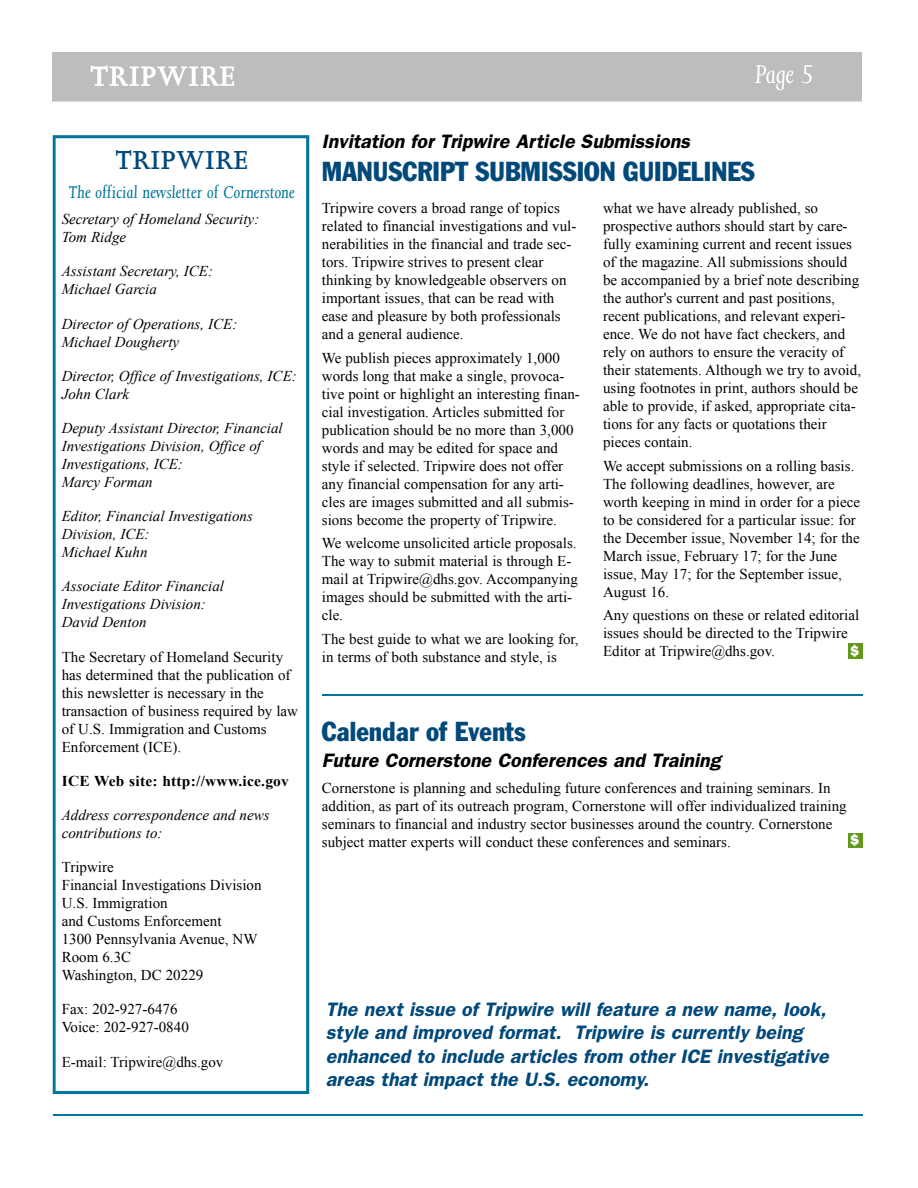
<style>
.page{position:relative;width:918px;height:1188px;background:#fff}
.page>*{position:absolute;margin:0;border:0;box-sizing:border-box;transform-origin:0 0}
.t1{font:600 30px "Joanna";color:#00497a}
.t2{font:condensed 27px "Franklin Gothic";color:#00497a}
.t3{font:italic 600 19.5px/23.4px "Franklin Gothic";color:#00497a}
.t4{font:italic 600 19.5px "Franklin Gothic";color:#000}
.t5{font:italic 19.5px "Joanna";color:#007599}
.t6{font:15px/18px "Times New Roman";color:#000}
.t7{font:italic 15px/18px "Times New Roman";color:#000}
.t8{font:700 15px "Times New Roman";letter-spacing:.015em;color:#000}
.t9{font:800 15px "Franklin Gothic";color:#fff}
</style>
<div class="page">
<div style="left:53px;top:53px;width:808px;height:49px;background:#bdbdbd"></div>
<hr style="left:53px;top:1115px;width:810px;height:1px;background:#007599">
<svg style="left:53px;top:135px;width:256px;height:959px"></svg>
<div style="left:848px;top:643px;width:15px;height:15px;background:#63981c"></div>
<hr style="left:322px;top:694px;width:541px;height:2px;background:#007599">
<div style="left:848px;top:833px;width:15px;height:15px;background:#63981c"></div>
<h1 class="t1" style="left:115px;top:149px;width:134px">TRIPWIRE</h1>
<h3 class="t5" style="left:68px;top:185px;width:228px">The official newsletter of Cornerstone</h3>
<p class="t7" style="left:62px;top:210px;width:199px">Secretary of Homeland Security:<br>Tom Ridge</p>
<p class="t7" style="left:62px;top:262px;width:153px">Assistant Secretary, ICE:<br>Michael Garcia</p>
<p class="t7" style="left:62px;top:314px;width:177px">Director of Operations, ICE:<br>Michael Dougherty</p>
<p class="t7" style="left:62px;top:367px;width:237px">Director, Office of Investigations, ICE:<br>John Clark</p>
<p class="t7" style="left:62px;top:419px;width:223px">Deputy Assistant Director, Financial<br>Investigations Division, Office of<br>Investigations, ICE:<br>Marcy Forman</p>
<p class="t7" style="left:62px;top:507px;width:193px">Editor, Financial Investigations<br>Division, ICE:<br>Michael Kuhn</p>
<p class="t7" style="left:62px;top:577px;width:164px">Associate Editor Financial<br>Investigations Division:<br>David Denton</p>
<p class="t6" style="left:62px;top:647px;width:238px">The Secretary of Homeland Security has determined that the publication of this newsletter is necessary in the transaction of business required by law of U.S. Immigration and Customs Enforcement (ICE).</p>
<p class="t8" style="left:62px;top:772px;width:229px">ICE Web site: http://www.ic e .g o v</p>
<p class="t7" style="left:62px;top:806px;width:209px">Address correspondence and news contributions to:</p>
<p class="t6" style="left:62px;top:858px;width:201px">Tripwire<br>Financial Investigations Division<br>U.S. Immigration<br>and Customs Enforcement<br>1300 Pennsylvania Avenue, NW<br>Room 6.3C<br>Washington, DC 20229</p>
<p class="t6" style="left:62px;top:1000px;width:129px">Fax: 202-927-6476<br>Voice: 202-927-0840</p>
<p class="t6" style="left:62px;top:1052px;width:163px">E-mail: Tripwire@dhs.gov</p>
<h3 class="t4" style="left:322px;top:134px;width:370px">Invitation for Tripwire Article Submissions</h3>
<h2 class="t2" style="left:322px;top:162px;width:435px">MANUSCRIPT SUBMISSION GUIDELINES</h2>
<p class="t6" style="left:322px;top:199px;width:256px">Tripwire covers a broad range of topics related to financial investigations and vul&shy;nerabilities in the financial and trade sec&shy;tors. Tripwire strives to present clear thinking by knowledgeable observers on important issues, that can be read with ease and pleasure by both professionals and a general audience.</p>
<p class="t6" style="left:322px;top:349px;width:259px">We publish pieces approximately 1,000 words long that make a single, provoca&shy;tive point or highlight an interesting finan&shy;cial investigation. Articles submitted for publication should be no more than 3,000 words and may be edited for space and style if selected. Tripwire does not offer any financial compensation for any arti&shy;cles are images submitted and all submis&shy;sions become the property of Tripwire.</p>
<p class="t6" style="left:322px;top:534px;width:257px">We welcome unsolicited article proposals.<br>The way to submit material is through E&shy;mail at Tripwire@dhs.gov. Accompanying images should be submitted with the arti&shy;cle.</p>
<p class="t6" style="left:322px;top:630px;width:258px">The best guide to what we are looking for, in terms of both substance and style, is</p>
<p class="t6" style="left:603px;top:199px;width:260px">what we have already published, so prospective authors should start by care&shy;fully examining current and recent issues of the magazine. All submissions should be accompanied by a brief note describing the author's current and past positions, recent publications, and relevant experi&shy;ence. We do not have fact checkers, and rely on authors to ensure the veracity of their statements. Although we try to avoid, using footnotes in print, authors should be able to provide, if asked, appropriate cita&shy;tions for any facts or quotations their pieces contain.</p>
<p class="t6" style="left:603px;top:457px;width:259px">We accept submissions on a rolling basis.<br>The following deadlines, however, are worth keeping in mind in order for a piece to be considered for a particular issue: for the December issue, November 14; for the March issue, February 17; for the June issue, May 17; for the September issue, August 16.</p>
<p class="t6" style="left:603px;top:606px;width:258px">Any questions on these or related editorial issues should be directed to the Tripwire<br>Editor at Tripwire@dhs.gov.</p>
<p class="t9" style="left:850px;top:646px;width:10px">$</p>
<h2 class="t2" style="left:322px;top:721px;width:205px">Calendar of Events</h2>
<h3 class="t4" style="left:322px;top:754px;width:400px">Future Cornerstone Conferences and Training</h3>
<p class="t6" style="left:322px;top:779px;width:526px">Cornerstone is planning and scheduling future conferences and training seminars. In addition, as part of its outreach program, Cornerstone will offer individualized training seminars to financial and industry sector businesses around the country. Cornerstone subject matter experts will conduct these conferences and seminars.</p>
<p class="t9" style="left:850px;top:835px;width:10px">$</p>
<h3 class="t3" style="left:326px;top:999px;width:504px">The next issue of Tripwire will feature a new name, look, style and improved format. Tripwire is currently being enhanced to include articles from other ICE investigative areas that impact the U.S. economy.</h3>
</div>
